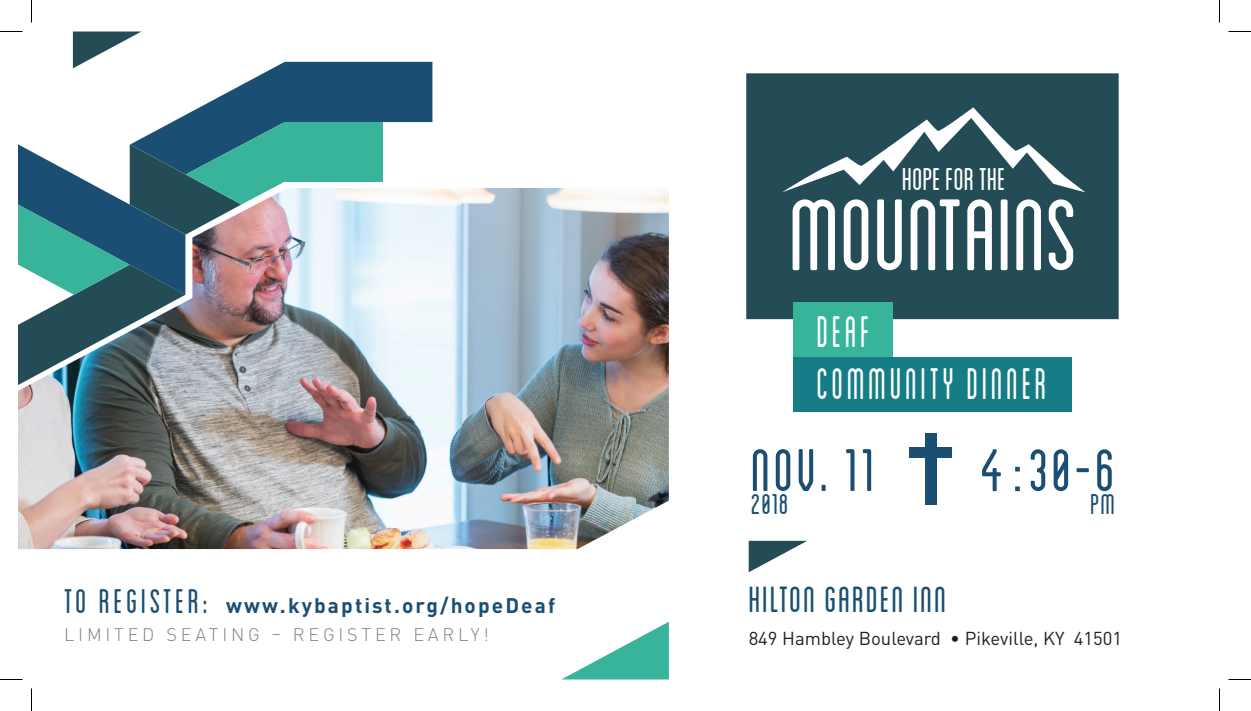
<style>
.page{position:relative;width:1251px;height:711px;background:#fff}
.page>*{position:absolute;margin:0;border:0;box-sizing:border-box;transform-origin:0 0}
.t1{font:condensed 62.85px "Blanch";letter-spacing:.05em;color:#1a4e72}
.t2{font:condensed 46.35px/52.5px "Blanch";letter-spacing:.1em;color:#fff;scale:.8 1}
.t3{font:condensed 38.25px "Blanch";letter-spacing:.05em;color:#1a4e72}
.t4{font:condensed 33px "Blanch";color:#fff}
.t5{font:condensed 30px "Blanch";color:#1a4e72}
.t6{font:700 20.85px "DIN Pro";letter-spacing:.1em;color:#1a4e72}
.t7{font:18.45px "DIN Pro";color:#231f20}
.t8{font:300 18px "DIN Pro";letter-spacing:.21em;color:#808285}
.s1{font-family:"Blanch";font-weight:400;font-stretch:condensed;font-size:35.85px}
.s2{font-family:"Blanch Caps";font-weight:400;font-size:35.85px}
.s3{font-family:"DIN Pro";font-weight:300;font-stretch:normal}
</style>
<div class="page">
<svg style="left:749px;top:541px;width:58px;height:31px"></svg>
<div style="left:746px;top:73px;width:373px;height:247px;background:#234c57"></div>
<svg style="left:782px;top:107px;width:303px;height:85px;background:#446770"></svg>
<svg style="left:793px;top:199px;width:42px;height:71px"></svg>
<svg style="left:844px;top:199px;width:24px;height:71px"></svg>
<svg style="left:877px;top:199px;width:25px;height:71px"></svg>
<svg style="left:911px;top:199px;width:49px;height:71px"></svg>
<svg style="left:967px;top:199px;width:25px;height:71px"></svg>
<div style="left:1001px;top:199px;width:7px;height:71px;background:#fff;border-radius:2px"></div>
<svg style="left:1016px;top:199px;width:25px;height:71px"></svg>
<svg style="left:1049px;top:199px;width:24px;height:71px"></svg>
<img style="left:18px;top:188px;width:651px;height:361px">
<div style="left:793px;top:302px;width:100px;height:55px;background:#37b499"></div>
<div style="left:793px;top:357px;width:279px;height:54px;background:#167d86"></div>
<svg style="left:561px;top:622px;width:108px;height:58px"></svg>
<div style="left:925px;top:433px;width:11px;height:72px;background:#1a4e72"></div>
<div style="left:910px;top:447px;width:42px;height:11px;background:#1a4e72"></div>
<svg style="left:0;top:31px;width:432px;height:354px"></svg>
<svg style="left:1228px;top:31px;width:23px;height:1px"></svg>
<svg style="left:0;top:679px;width:22px;height:1px"></svg>
<svg style="left:1228px;top:679px;width:23px;height:1px"></svg>
<svg style="left:31px;top:0;width:1px;height:22px"></svg>
<svg style="left:31px;top:688px;width:1px;height:23px"></svg>
<svg style="left:1219px;top:0;width:1px;height:22px"></svg>
<svg style="left:1219px;top:688px;width:1px;height:23px"></svg>
<p class="t6" style="left:64px;top:591px;width:493px"><span class="s1">TO REGISTER</span><span class="s2">:</span> www.kybaptist.org/hopeDeaf</p>
<p class="t8" style="left:64px;top:622px;width:426px">LIMITED SEATING – REGISTER EARLY!</p>
<h3 class="t4" style="left:902px;top:161px;width:105px">HOPE FOR THE</h3>
<h2 class="t2" style="left:817px;top:304px;width:289px">DEAF<br>COMMUNITY DINNER</h2>
<h1 class="t1" style="left:751px;top:436px;width:125px">NOV. 11</h1>
<h3 class="t5" style="left:751px;top:487px;width:39px">2018</h3>
<h1 class="t1" style="left:980px;top:436px;width:136px">4<span class="s3">:</span>30-6<sub>PM</sub></h1>
<h3 class="t3" style="left:749px;top:578px;width:199px">HILTON GARDEN INN</h3>
<p class="t7" style="left:749px;top:625px;width:375px">849 Hambley Boulevard • Pikeville, KY 41501</p>
</div>
